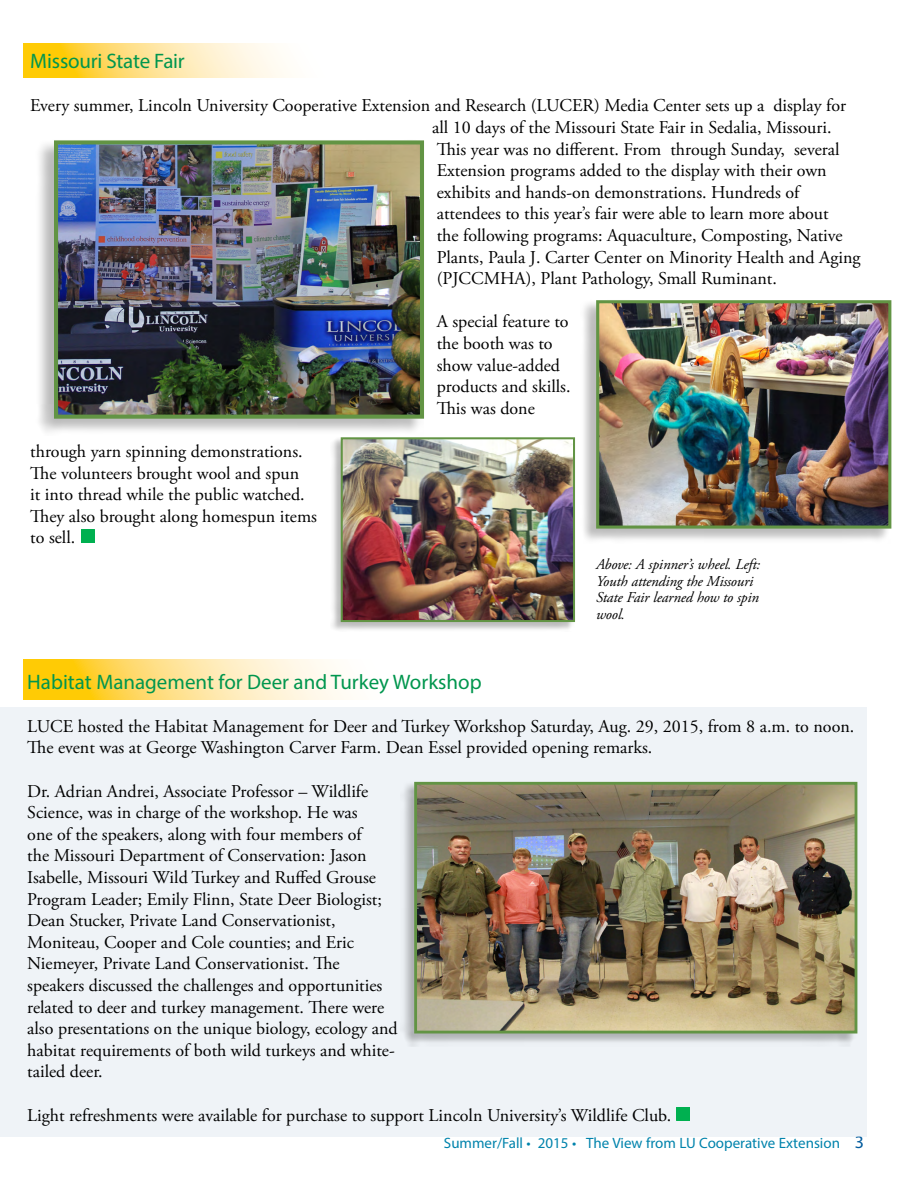
<style>
.page{position:relative;width:918px;height:1188px;background:#fff}
.page>*{position:absolute;margin:0;border:0;box-sizing:border-box;transform-origin:0 0}
.t1{font:21px "Myriad Pro";color:#00964e}
.t2{font:18px/21.6px "Adobe Garamond Pro";color:#000}
.t3{font:italic 15px/16.5px "Adobe Garamond Pro";letter-spacing:-.01em;color:#000}
.t4{font:15px "Myriad Pro";color:#0083ac}
.s1{font-size:18px;color:#005a9c}
</style>
<div class="page">
<svg style="left:23px;top:659px;width:327px;height:41px;background:#ffe288"></svg>
<svg style="left:24px;top:44px;width:266px;height:34px;background:#ffe38b"></svg>
<div style="left:0;top:707px;width:867px;height:430px;background:#eff3f7"></div>
<div style="left:580px;top:299px;width:311px;height:244px;background:#000;opacity:.27"></div>
<img style="left:600px;top:304px;width:287px;height:221px">
<div style="left:596px;top:300px;width:295px;height:229px;border:3px solid #629444"></div>
<div style="left:330px;top:437px;width:245px;height:195px;background:#000;opacity:.27"></div>
<img style="left:344px;top:440px;width:228px;height:179px">
<div style="left:341px;top:437px;width:234px;height:185px;border:2px solid #629444"></div>
<div style="left:35px;top:139px;width:389px;height:297px;background:#000;opacity:.27"></div>
<img style="left:59px;top:145px;width:360px;height:269px">
<div style="left:54px;top:140px;width:370px;height:279px;border:4px solid #629444"></div>
<div style="left:401px;top:781px;width:456px;height:265px;background:#000;opacity:.27"></div>
<img style="left:418px;top:786px;width:435px;height:244px">
<div style="left:414px;top:782px;width:443px;height:252px;border:3px solid #629444"></div>
<svg style="left:677px;top:1107px;width:13px;height:13px"></svg>
<svg style="left:81px;top:530px;width:13px;height:13px"></svg>
<p class="t1" style="left:30px;top:48px;width:156px">Missouri State Fair</p>
<p class="t2" style="left:432px;top:95px;width:430px;text-indent:-402px">Every summer, Lincoln University Cooperative Extension and Research (LUCER) Media Center sets up a display for all 10 days of the Missouri State Fair in Sedalia, Missouri.<br>This year was no different. From through Sunday, several Extension programs added to the display with their own exhibits and hands-on demonstrations. Hundreds of attendees to this year’s fair were able to learn more about<br>the following programs: Aquaculture, Composting, Native Plants, Paula J. Carter Center on Minority Health and Aging (PJCCMHA), Plant Pathology, Small Ruminant.</p>
<p class="t2" style="left:437px;top:311px;width:135px">A special feature to the booth was to show value-added products and skills.<br>This was done</p>
<p class="t2" style="left:30px;top:441px;width:288px">through yarn spinning demonstrations.<br>The volunteers brought wool and spun<br>it into thread while the public watched.<br>They also brought along homespun items to sell.</p>
<p class="t3" style="left:596px;top:557px;width:166px">Above: A spinner’s wheel. Left:<br>Youth attending the Missouri<br>State Fair learned how to spin wool.</p>
<p class="t1" style="left:27px;top:669px;width:456px">Habitat Management for Deer and Turkey Workshop</p>
<p class="t2" style="left:27px;top:716px;width:829px">LUCE hosted the Habitat Management for Deer and Turkey Workshop Saturday, Aug. 29, 2015, from 8 a.m. to noon.<br>The event was at George Washington Carver Farm. Dean Essel provided opening remarks.</p>
<p class="t2" style="left:27px;top:781px;width:372px">Dr. Adrian Andrei, Associate Professor – Wildlife Science, was in charge of the workshop. He was<br>one of the speakers, along with four members of<br>the Missouri Department of Conservation: Jason Isabelle, Missouri Wild Turkey and Ruffed Grouse Program Leader; Emily Flinn, State Deer Biologist; Dean Stucker, Private Land Conservationist, Moniteau, Cooper and Cole counties; and Eric Niemeyer, Private Land Conservationist. The speakers discussed the challenges and opportunities related to deer and turkey management. There were also presentations on the unique biology, ecology and habitat requirements of both wild turkeys and white&shy;tailed deer.</p>
<p class="t2" style="left:27px;top:1105px;width:646px">Light refreshments were available for purchase to support Lincoln University’s Wildlife Club.</p>
<p class="t4" style="left:444px;top:1133px;width:422px">Summer/Fall • 2015 • The View from LU Cooperative Extension <span class="s1">3</span></p>
</div>
